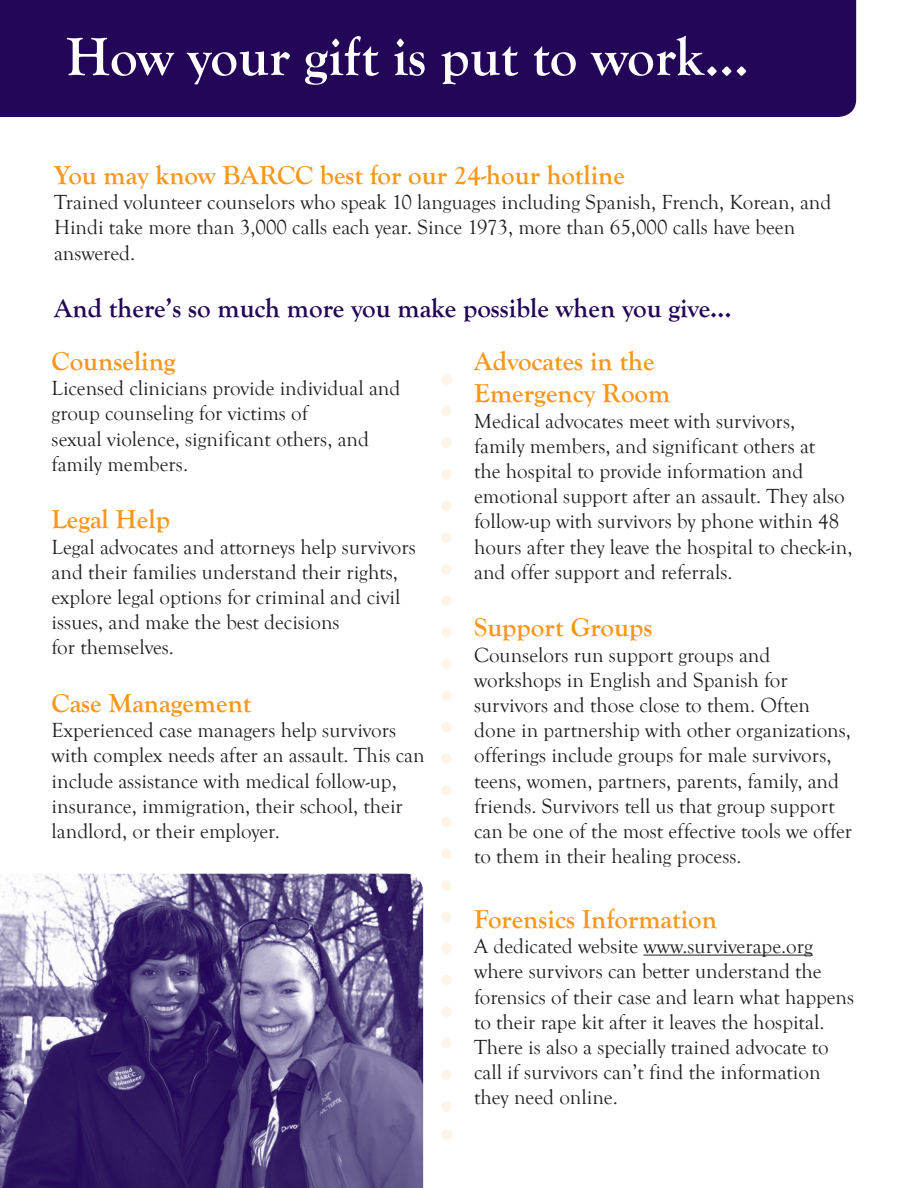
<style>
.page{position:relative;width:918px;height:1188px;background:#fff}
.page>*{position:absolute;margin:0;border:0;box-sizing:border-box;transform-origin:0 0}
.t1{font:700 55.5px "Goudy Old Style T";color:#fff}
.t2{font:700 27px "Goudy Old Style T";color:#f7971d}
.t3{font:700 27px "Goudy Old Style T";color:#230658}
.t4{font:21px/25.2px "Goudy Old Style T";color:#231f20}
</style>
<div class="page">
<hr style="left:643px;top:955px;width:170px;height:1px;background:#231f20">
<div style="left:0;top:0;width:856px;height:117px;background:#230658"></div>
<svg style="left:441px;top:411px;width:11px;height:701px"></svg>
<img style="left:0;top:874px;width:423px;height:314px">
<p class="t1" style="left:66px;top:26px;width:684px">How your gift is put to work...</p>
<p class="t2" style="left:54px;top:160px;width:573px">You may know BARCC best for our 24-hour hotline</p>
<p class="t4" style="left:54px;top:190px;width:779px">Trained volunteer counselors who speak 10 languages including Spanish, French, Korean, and<br>Hindi take more than 3,000 calls each year. Since 1973, more than 65,000 calls have been answered.</p>
<p class="t3" style="left:54px;top:293px;width:679px">And there’s so much more you make possible when you give…</p>
<p class="t2" style="left:52px;top:346px;width:126px">Counseling</p>
<p class="t4" style="left:52px;top:376px;width:350px">Licensed clinicians provide individual and group counseling for victims of</p>
<p class="t4" style="left:52px;top:427px;width:319px">sexual violence, significant others, and</p>
<p class="t4" style="left:52px;top:452px;width:138px">family members.</p>
<p class="t2" style="left:52px;top:504px;width:120px">Legal Help</p>
<p class="t4" style="left:52px;top:535px;width:366px">Legal advocates and attorneys help survivors and their families understand their rights, explore legal options for criminal and civil issues, and make the best decisions</p>
<p class="t4" style="left:52px;top:635px;width:124px">for themselves.</p>
<p class="t2" style="left:52px;top:688px;width:202px">Case Management</p>
<p class="t4" style="left:52px;top:718px;width:375px">Experienced case managers help survivors with complex needs after an assault. This can include assistance with medical follow-up, insurance, immigration, their school, their landlord, or their employer.</p>
<p class="t2" style="left:474px;top:346px;width:182px">Advocates in the</p>
<p class="t2" style="left:474px;top:378px;width:198px">Emergency Room</p>
<p class="t4" style="left:474px;top:409px;width:380px">Medical advocates meet with survivors,<br>family members, and significant others at<br>the hospital to provide information and emotional support after an assault. They also follow-up with survivors by phone within 48 hours after they leave the hospital to check-in, and offer support and referrals.</p>
<p class="t2" style="left:474px;top:612px;width:180px">Support Groups</p>
<p class="t4" style="left:474px;top:643px;width:379px">Counselors run support groups and workshops in English and Spanish for survivors and those close to them. Often done in partnership with other organizations, offerings include groups for male survivors, teens, women, partners, parents, family, and friends. Survivors tell us that group support can be one of the most effective tools we offer to them in their healing process.</p>
<p class="t2" style="left:474px;top:904px;width:244px">Forensics Information</p>
<p class="t4" style="left:474px;top:934px;width:382px">A dedicated website www.surviverape.org where survivors can better understand the forensics of their case and learn what happens to their rape kit after it leaves the hospital.<br>There is also a specially trained advocate to call if survivors can’t find the information they need online.</p>
</div>
